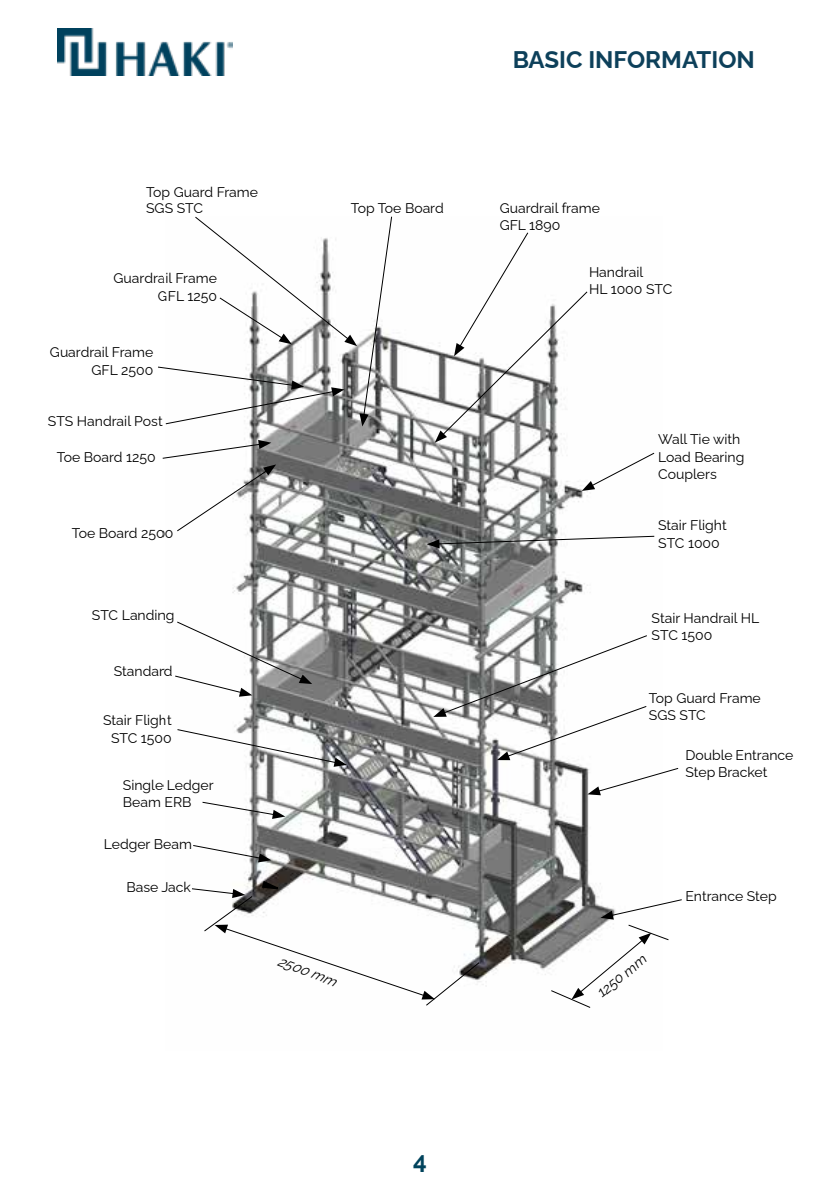
<style>
.page{position:relative;width:840px;height:1191px;background:#fff}
.page>*{position:absolute;margin:0;border:0;box-sizing:border-box;transform-origin:0 0}
.t1{font:700 24px "Raleway";color:#0d405a}
.t2{font:700 24px "Raleway";color:#01435c}
.t3{font:14px/18px "Raleway";color:#000}
.t4{font:italic 14px "Raleway";color:#000}
</style>
<div class="page">
<img style="left:57px;top:28px;width:176px;height:48px">
<img style="left:177px;top:338px;width:478px;height:668px">
<svg style="left:549px;top:898px;width:133px;height:110px"></svg>
<svg style="left:587px;top:767px;width:92px;height:28px"></svg>
<svg style="left:426px;top:535px;width:229px;height:13px"></svg>
<svg style="left:434px;top:232px;width:154px;height:211px"></svg>
<svg style="left:158px;top:216px;width:234px;height:210px"></svg>
<svg style="left:162px;top:440px;width:114px;height:92px"></svg>
<svg style="left:175px;top:620px;width:137px;height:76px"></svg>
<p class="t3" style="left:146px;top:182px;width:113px;line-height:16.8px">Top Guard Frame<br>SGS STC</p>
<p class="t3" style="left:350px;top:197px;width:94px">Top Toe Board</p>
<h1 class="t1" style="left:512px;top:40px;width:243px">BASIC INFORMATION</h1>
<p class="t3" style="left:499px;top:198px;width:102px;line-height:17px">Guardrail frame<br>GFL 1890</p>
<p class="t3" style="left:113px;top:267px;width:105px;text-align:right">Guardrail Frame<br>GFL 1250</p>
<p class="t3" style="left:588px;top:262px;width:85px;line-height:17px">Handrail<br>HL 1000 STC</p>
<p class="t3" style="left:50px;top:342px;width:105px;text-align:right">Guardrail Frame<br>GFL 2500</p>
<p class="t3" style="left:48px;top:410px;width:116px">STS Handrail Post</p>
<p class="t3" style="left:57px;top:447px;width:100px">Toe Board 1250</p>
<p class="t3" style="left:72px;top:522px;width:103px">Toe Board 2500</p>
<p class="t3" style="left:92px;top:604px;width:84px">STC Landing</p>
<p class="t3" style="left:114px;top:660px;width:60px">Standard</p>
<p class="t3" style="left:103px;top:709px;width:70px;text-align:center">Stair Flight<br>STC 1500</p>
<p class="t3" style="left:123px;top:775px;width:92px;line-height:17px">Single Ledger<br>Beam ERB</p>
<p class="t3" style="left:104px;top:833px;width:90px">Ledger Beam</p>
<p class="t3" style="left:126px;top:876px;width:66px">Base Jack</p>
<p class="t4" style="left:282px;top:949px;width:63px;rotate:21deg">2500 mm</p>
<h1 class="t2" style="left:413px;top:1141px;width:15px">4</h1>
<p class="t3" style="left:657px;top:429px;width:88px">Wall Tie with<br>Load Bearing<br>Couplers</p>
<p class="t3" style="left:657px;top:514px;width:70px">Stair Flight<br>STC 1000</p>
<p class="t3" style="left:651px;top:608px;width:109px;line-height:16.8px">Stair Handrail HL<br>STC 1500</p>
<p class="t3" style="left:648px;top:688px;width:113px;line-height:16.8px">Top Guard Frame<br>SGS STC</p>
<p class="t3" style="left:685px;top:744px;width:109px">Double Entrance<br>Step Bracket</p>
<p class="t4" style="left:591px;top:985px;width:60px;rotate:-39deg">1250 mm</p>
<p class="t3" style="left:685px;top:885px;width:93px">Entrance Step</p>
</div>
